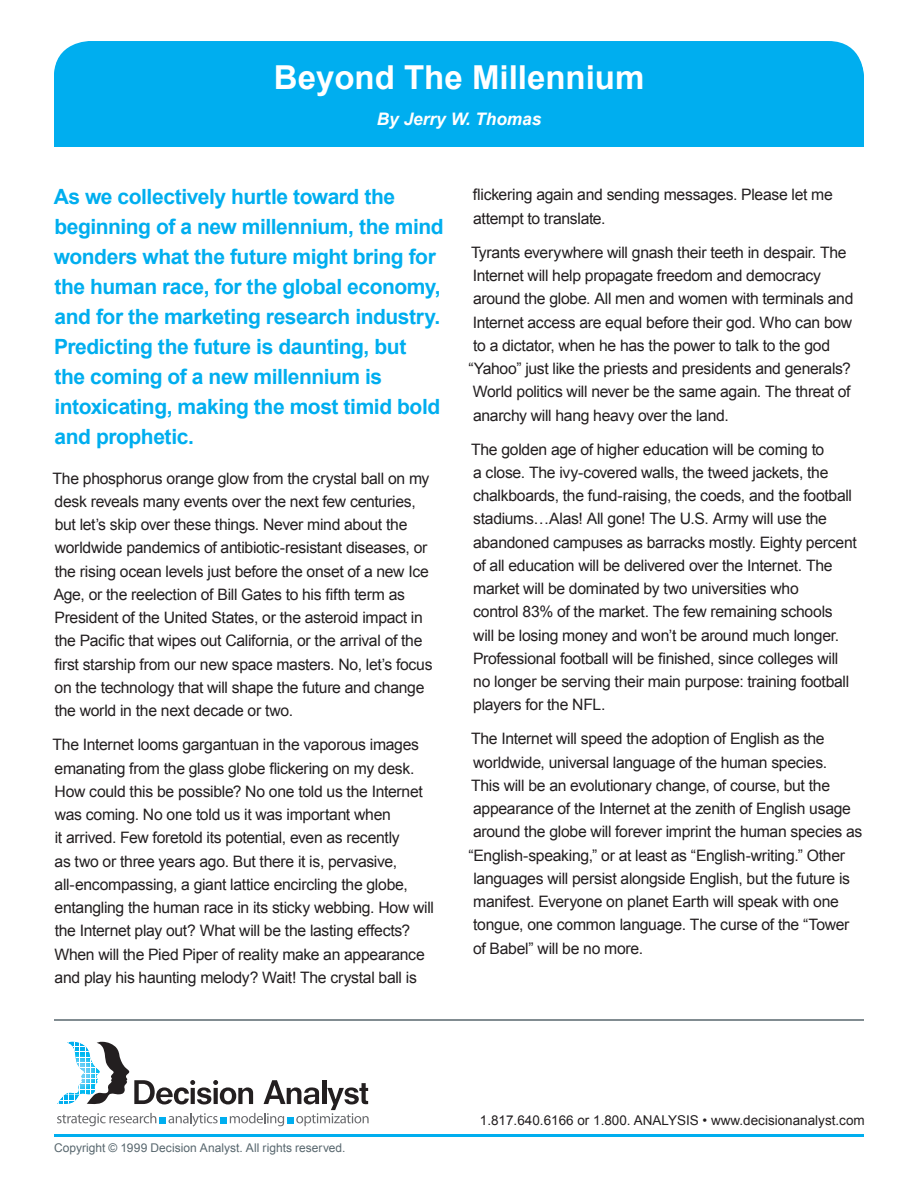
<style>
.page{position:relative;width:918px;height:1188px;background:#fff}
.page>*{position:absolute;margin:0;border:0;box-sizing:border-box;transform-origin:0 0}
.t1{font:700 33px "Arial";color:#fff}
.callout{font:700 21px/30px "Arial";letter-spacing:-.02em;color:#00aeef}
.t2{font:italic 700 17.25px "Arial";color:#fff}
.Paragraph_Style_1{font:15.75px/23.2px "Arial";letter-spacing:-.02em;color:#231f20}
.t3{font:13.5px "Arial";color:#231f20}
.t4{font:12px "Arial";letter-spacing:.005em;color:#58676e}
</style>
<div class="page">
<hr style="left:54px;top:1134px;width:810px;height:3px;background:#00aeef">
<hr style="left:54px;top:1019px;width:810px;height:2px;background:#58676e">
<svg style="left:57px;top:1042px;width:312px;height:84px"></svg>
<div style="left:54px;top:103px;width:810px;height:44px;background:#00aeef"></div>
<div style="left:54px;top:43px;width:810px;height:102px;background:#00aeef;border-radius:36px"></div>
<p class="t1" style="left:274px;top:55px;width:372px">Beyond The Millennium</p>
<p class="t2" style="left:377px;top:107px;width:166px">By Jerry W. Thomas</p>
<p class="callout" style="left:54px;top:183px;width:391px">As we collectively hurtle toward the beginning of a new millennium, the mind wonders what the future might bring for the human race, for the global economy, and for the marketing research industry.<br>Predicting the future is daunting, but<br>the coming of a new millennium is intoxicating, making the most timid bold and prophetic.</p>
<p class="Paragraph_Style_1" style="left:53px;top:467px;width:382px">The phosphorus orange glow from the crystal ball on my desk reveals many events over the next few centuries, but let’s skip over these things. Never mind about the worldwide pandemics of antibiotic-resistant diseases, or the rising ocean levels just before the onset of a new Ice Age, or the reelection of Bill Gates to his fifth term as President of the United States, or the asteroid impact in the Pacific that wipes out California, or the arrival of the first starship from our new space masters. No, let’s focus on the technology that will shape the future and change the world in the next decade or two.</p>
<p class="Paragraph_Style_1" style="left:53px;top:733px;width:383px">The Internet looms gargantuan in the vaporous images emanating from the glass globe flickering on my desk.<br>How could this be possible? No one told us the Internet was coming. No one told us it was important when<br>it arrived. Few foretold its potential, even as recently<br>as two or three years ago. But there it is, pervasive, all-encompassing, a giant lattice encircling the globe, entangling the human race in its sticky webbing. How will the Internet play out? What will be the lasting effects?<br>When will the Pied Piper of reality make an appearance and play his haunting melody? Wait! The crystal ball is</p>
<p class="Paragraph_Style_1" style="left:473px;top:183px;width:361px">flickering again and sending messages. Please let me attempt to translate.</p>
<p class="Paragraph_Style_1" style="left:471px;top:241px;width:377px">Tyrants everywhere will gnash their teeth in despair. The</p>
<p class="Paragraph_Style_1" style="left:473px;top:264px;width:350px">Internet will help propagate freedom and democracy</p>
<p class="Paragraph_Style_1" style="left:473px;top:287px;width:382px">around the globe. All men and women with terminals and</p>
<p class="Paragraph_Style_1" style="left:473px;top:311px;width:381px">Internet access are equal before their god. Who can bow</p>
<p class="Paragraph_Style_1" style="left:473px;top:334px;width:358px">to a dictator, when he has the power to talk to the god</p>
<p class="Paragraph_Style_1" style="left:468px;top:357px;width:384px">“Yahoo” just like the priests and presidents and generals?</p>
<p class="Paragraph_Style_1" style="left:473px;top:380px;width:379px">World politics will never be the same again. The threat of</p>
<p class="Paragraph_Style_1" style="left:473px;top:404px;width:257px">anarchy will hang heavy over the land.</p>
<p class="Paragraph_Style_1" style="left:471px;top:438px;width:387px">The golden age of higher education will be coming to<br>a close. The ivy-covered walls, the tweed jackets, the chalkboards, the fund-raising, the coeds, and the football stadiums…Alas! All gone! The U.S. Army will use the abandoned campuses as barracks mostly. Eighty percent of all education will be delivered over the Internet. The market will be dominated by two universities who<br>control 83% of the market. The few remaining schools<br>will be losing money and won’t be around much longer.<br>Professional football will be finished, since colleges will no longer be serving their main purpose: training football players for the NFL.</p>
<p class="Paragraph_Style_1" style="left:471px;top:727px;width:355px">The Internet will speed the adoption of English as the</p>
<p class="Paragraph_Style_1" style="left:473px;top:751px;width:355px">worldwide, universal language of the human species.</p>
<p class="Paragraph_Style_1" style="left:471px;top:774px;width:361px">This will be an evolutionary change, of course, but the</p>
<p class="Paragraph_Style_1" style="left:473px;top:797px;width:379px">appearance of the Internet at the zenith of English usage</p>
<p class="Paragraph_Style_1" style="left:473px;top:820px;width:391px">around the globe will forever imprint the human species as</p>
<p class="Paragraph_Style_1" style="left:468px;top:844px;width:378px">“English-speaking,” or at least as “English-writing.” Other</p>
<p class="Paragraph_Style_1" style="left:473px;top:867px;width:378px">languages will persist alongside English, but the future is</p>
<p class="Paragraph_Style_1" style="left:473px;top:890px;width:367px">manifest. Everyone on planet Earth will speak with one</p>
<p class="Paragraph_Style_1" style="left:473px;top:913px;width:378px">tongue, one common language. The curse of the “Tower</p>
<p class="Paragraph_Style_1" style="left:473px;top:937px;width:172px">of Babel” will be no more.</p>
<p class="t4" style="left:54px;top:1140px;width:293px">Copyright © 1999 Decision Analyst. All rights reserved.</p>
<p class="t3" style="left:480px;top:1111px;width:386px">1.817.640.6166 or 1.800. ANALYSIS • www.decisionanalyst.com</p>
</div>
